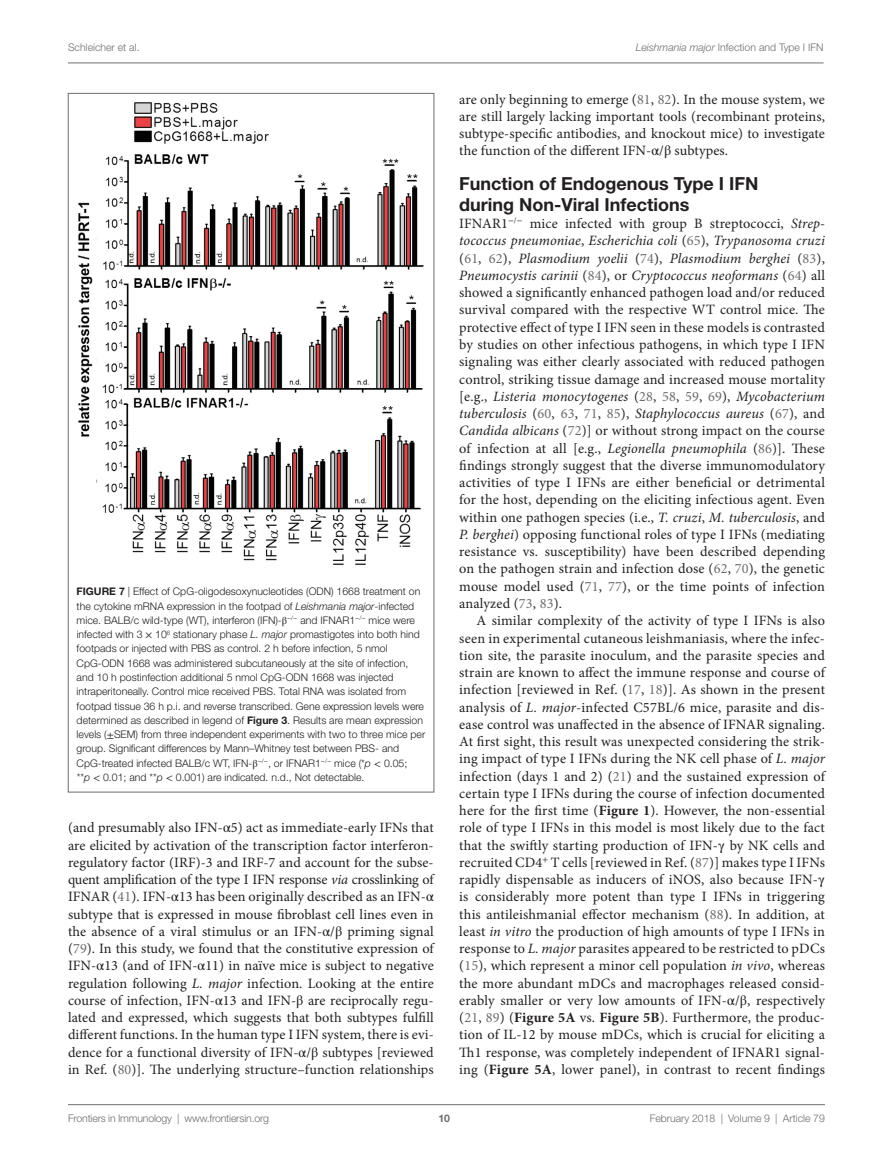
<style>
.page{position:relative;width:893px;height:1170px;background:#fff}
.page>*{position:absolute;margin:0;border:0;box-sizing:border-box;transform-origin:0 0}
.t1{font:700 18px/21px "Helvetica Neue LT Std";color:#231f20}
.t2{font:14.25px/17.2px "Minion Pro";letter-spacing:.005em;color:#231f20;text-align:justify}
.t3{font:300 10.5px/14.2px "Helvetica Neue LT Std";color:#231f20}
.t4{font:300 10.5px "Helvetica Neue LT Std";color:#6c6d70}
.t5{font:700 10.5px "Helvetica Neue LT Std";color:#6c6d70}
.s1{font-style:italic}
.s2{font-weight:700}
.s3{font-family:"STIX General";font-weight:400}
.s4{font-family:"STIX General"}
.s5{color:#6c6d70}
</style>
<div class="page">
<img style="left:78px;top:102px;width:346px;height:463px">
<hr style="left:68px;top:63px;width:756px;height:1px;background:#6c6d70">
<hr style="left:68px;top:1104px;width:757px;height:1px;background:#6c6d70">
<p class="t4" style="left:68px;top:41px;width:73px">Schleicher et al.</p>
<p class="t4" style="left:636px;top:41px;width:189px"><span class="s1">Leishmania major</span> Infection and Type I IFN</p>
<p class="t3" style="left:77px;top:584px;width:350px"><span class="s2">FIG URE 7</span> | Effect of CpG-oligodesoxynucleotides (ODN) 1668 treatment on the cytokine mRNA expression in the footpad of <span class="s1">Leishmania major</span>-infected mice. BALB/c wild-type (WT), interferon (IFN)-<span class="s3">β</span><sup>−</sup><sup>/</sup><sup>−</sup> and IFNAR1<sup>−</sup><sup>/</sup><sup>−</sup> mice were infected with 3 <span class="s3">×</span> 10<sup>6</sup> stationary phase <span class="s1">L. major</span> promastigotes into both hind footpads or injected with PBS as control. 2 h before infection, 5 nmol CpG-ODN 1668 was administered subcutaneously at the site of infection, and 10 h postinfection additional 5 nmol CpG-ODN 1668 was injected intraperitoneally. Control mice received PBS. Total RNA was isolated from footpad tissue 36 h p.i. and reverse transcribed. Gene expression levels were determined as described in legend of <span class="s2">Figure 3</span>. Results are mean expression levels (<span class="s3">±</span>SEM) from three independent experiments with two to three mice per group. Significant differences by Mann–Whitney test between PBS- and CpG-treated infected BALB/c WT, IFN-<span class="s3">β</span><sup>−</sup><sup>/</sup><sup>−</sup>, or IFNAR1<sup>−</sup><sup>/</sup><sup>−</sup> mice (*<span class="s1">p</span> <span class="s3">&lt;</span> 0.05;<br>**<span class="s1">p</span> <span class="s3">&lt;</span> 0.01; and **<span class="s1">p</span> <span class="s3">&lt;</span> 0.001) are indicated. n.d., Not detectable.</p>
<p class="t2" style="left:68px;top:819px;width:367px">(and presumably also IFN-<span class="s4">α</span>5) act as immediate-early IFNs that are elicited by activation of the transcription factor interferon&shy;regulatory factor (IRF)-3 and IRF-7 and account for the subse&shy;quent amplification of the type I IFN response <span class="s1">via</span> crosslinking of IFNAR (<span class="s5">41</span>). IFN-<span class="s4">α</span>13 has been originally described as an IFN-<span class="s4">α </span>subtype that is expressed in mouse fibroblast cell lines even in the absence of a viral stimulus or an IFN-<span class="s4">α</span>/<span class="s4">β</span> priming signal (<span class="s5">79</span>). In this study, we found that the constitutive expression of IFN-<span class="s4">α</span>13 (and of IFN-<span class="s4">α</span>11) in naïve mice is subject to negative regulation following <span class="s1">L. major</span> infection. Looking at the entire course of infection, IFN-<span class="s4">α</span>13 and IFN-<span class="s4">β</span> are reciprocally regu&shy;lated and expressed, which suggests that both subtypes fulfill different functions. In the human type I IFN system, there is evi&shy;dence for a functional diversity of IFN-<span class="s4">α</span>/<span class="s4">β</span> subtypes [reviewed in Ref. (<span class="s5">80</span>)]. The underlying structure–function relationships</p>
<p class="t2" style="left:459px;top:90px;width:367px">are only beginning to emerge (<span class="s5">81</span>, <span class="s5">82</span>). In the mouse system, we are still largely lacking important tools (recombinant proteins, subtype-specific antibodies, and knockout mice) to investigate the function of the different IFN-<span class="s4">α</span>/<span class="s4">β</span> subtypes.</p>
<p class="t1" style="left:459px;top:172px;width:298px">Function of Endogenous Type I IFN during Non-Viral Infections</p>
<p class="t2" style="left:459px;top:215px;width:367px">IFNAR1<sup>−</sup><sup>/</sup><sup>−</sup> mice infected with group B streptococci, <span class="s1">Strep&shy;tococcus pneumoniae</span>, <span class="s1">Escherichia coli</span> (<span class="s5">65</span>), <span class="s1">Trypanosoma cruzi </span>(<span class="s5">61</span>, <span class="s5">62</span>), <span class="s1">Plasmodium yoelii</span> (<span class="s5">74</span>), <span class="s1">Plasmodium berghei</span> (<span class="s5">83</span>), <span class="s1">Pneumocystis carinii</span> (<span class="s5">84</span>), or <span class="s1">Cryptococcus neoformans</span> (<span class="s5">64</span>) all showed a significantly enhanced pathogen load and/or reduced survival compared with the respective WT control mice. The protective effect of type I IFN seen in these models is contrasted by studies on other infectious pathogens, in which type I IFN signaling was either clearly associated with reduced pathogen control, striking tissue damage and increased mouse mortality [e.g., <span class="s1">Listeria monocytogenes</span> (<span class="s5">28</span>, <span class="s5">58</span>, <span class="s5">59</span>, <span class="s5">69</span>), <span class="s1">Mycobacterium tuberculosis</span> (<span class="s5">60</span>, <span class="s5">63</span>, <span class="s5">71</span>, <span class="s5">85</span>), <span class="s1">Staphylococcus aureus</span> (<span class="s5">67</span>), and <span class="s1">Candida albicans</span> (<span class="s5">72</span>)] or without strong impact on the course of infection at all [e.g., <span class="s1">Legionella pneumophila</span> (<span class="s5">86</span>)]. These findings strongly suggest that the diverse immunomodulatory activities of type I IFNs are either beneficial or detrimental for the host, depending on the eliciting infectious agent. Even within one pathogen species (i.e., <span class="s1">T. cruzi</span>, <span class="s1">M. tuberculosis</span>, and <span class="s1">P. berghei</span>) opposing functional roles of type I IFNs (mediating resistance vs. susceptibility) have been described depending on the pathogen strain and infection dose (<span class="s5">62</span>, <span class="s5">70</span>), the genetic mouse model used (<span class="s5">71</span>, <span class="s5">77</span>), or the time points of infection analyzed (<span class="s5">73</span>, <span class="s5">83</span>).</p>
<p class="t2" style="left:459px;top:612px;width:367px;text-indent:17px">A similar complexity of the activity of type I IFNs is also seen in experimental cutaneous leishmaniasis, where the infec&shy;tion site, the parasite inoculum, and the parasite species and strain are known to affect the immune response and course of infection [reviewed in Ref. (<span class="s5">17</span>, <span class="s5">18</span>)]. As shown in the present analysis of <span class="s1">L. major</span>-infected C57BL/6 mice, parasite and dis&shy;ease control was unaffected in the absence of IFNAR signaling.<br>At first sight, this result was unexpected considering the strik&shy;ing impact of type I IFNs during the NK cell phase of <span class="s1">L. major </span>infection (days 1 and 2) (<span class="s5">21</span>) and the sustained expression of certain type I IFNs during the course of infection documented here for the first time (<span class="s2">Figure 1</span>). However, the non-essential role of type I IFNs in this model is most likely due to the fact that the swiftly starting production of IFN-<span class="s4">γ</span> by NK cells and recruited CD4<sup>+</sup> T cells [reviewed in Ref. (<span class="s5">87</span>)] makes type I IFNs rapidly dispensable as inducers of iNOS, also because IFN-<span class="s4">γ </span>is considerably more potent than type I IFNs in triggering this antileishmanial effector mechanism (<span class="s5">88</span>). In addition, at least <span class="s1">in vitro</span> the production of high amounts of type I IFNs in response to <span class="s1">L. major</span> parasites appeared to be restricted to pDCs (<span class="s5">15</span>), which represent a minor cell population <span class="s1">in vivo</span>, whereas the more abundant mDCs and macrophages released consid&shy;erably smaller or very low amounts of IFN-<span class="s4">α</span>/<span class="s4">β</span>, respectively (<span class="s5">21</span>, <span class="s5">89</span>) (<span class="s2">Figure 5A</span> vs. <span class="s2">Figure 5B</span>). Furthermore, the produc&shy;tion of IL-12 by mouse mDCs, which is crucial for eliciting a Th1 response, was completely independent of IFNAR1 signal&shy;ing (<span class="s2">Figure 5A</span>, lower panel), in contrast to recent findings</p>
<p class="t4" style="left:68px;top:1111px;width:203px">Frontiers in Immunology | www.frontiersin.org</p>
<p class="t4" style="left:650px;top:1111px;width:177px">February 2018 | Volume 9 | Article 79</p>
<p class="t5" style="left:439px;top:1111px;width:13px">10</p>
</div>
